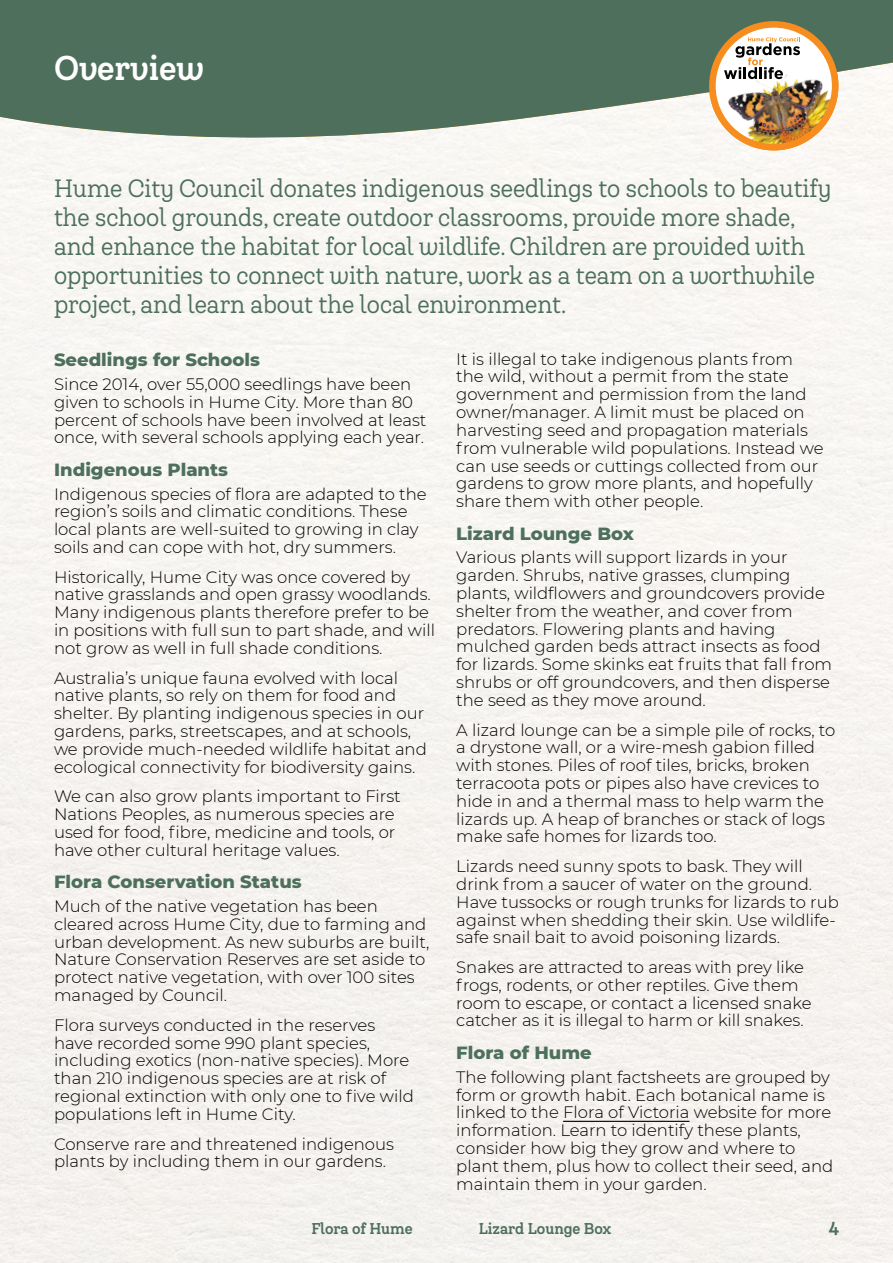
<style>
.page{position:relative;width:893px;height:1263px;background:#fff}
.page>*{position:absolute;margin:0;border:0;box-sizing:border-box;transform-origin:0 0}
.Main_header_Intro{font:700 33px "Queulat Cnd Alt Soft";color:#fff}
.Intro_Para_Green{font:24px/28.8px "Queulat Cnd Alt Soft";color:#4d6f5c}
.Heading_2__Bold_11pt__dark_green{font:800 18px "Montserrat";color:#4d6f5c}
.t1{font:700 18px "Queulat Cnd Alt Soft";color:#4d6f5c}
.t2{font:300 16.5px/17.9px "Montserrat";color:#000}
.t3{font:700 15px "Queulat Cnd Alt Soft";color:#4d6f5c}
</style>
<div class="page">
<svg style="left:0;top:0;width:893px;height:160px;fill:#4d6f5c"></svg>
<img style="left:711px;top:23px;width:125px;height:126px;border-radius:50%">
<div style="left:709px;top:21px;width:129px;height:129px;border:7px solid #f78d1e;border-radius:50%"></div>
<svg style="left:724px;top:37px;width:76px;height:42px"></svg>
<hr style="left:563px;top:1121px;width:126px;height:1px;background:#000">
<p class="Main_header_Intro" style="left:54px;top:46px;width:152px">Overview</p>
<p class="Intro_Para_Green" style="left:54px;top:174px;width:779px">Hume City Council donates indigenous seedlings to schools to beautify the school grounds, create outdoor classrooms, provide more shade, and enhance the habitat for local wildlife. Children are provided with opportunities to connect with nature, work as a team on a worthwhile project, and learn about the local environment.</p>
<p class="t2" style="left:456px;top:349px;width:369px">It is illegal to take indigenous plants from the wild, without a permit from the state government and permission from the land owner/manager. A limit must be placed on harvesting seed and propagation materials from vulnerable wild populations. Instead we can use seeds or cuttings collected from our gardens to grow more plants, and hopefully share them with other people.</p>
<p class="Heading_2__Bold_11pt__dark_green" style="left:456px;top:520px;width:179px">Lizard Lounge Box</p>
<p class="t2" style="left:456px;top:548px;width:377px">Various plants will support lizards in your garden. Shrubs, native grasses, clumping plants, wildflowers and groundcovers provide shelter from the weather, and cover from predators. Flowering plants and having mulched garden beds attract insects as food for lizards. Some skinks eat fruits that fall from shrubs or off groundcovers, and then disperse the seed as they move around.</p>
<p class="t2" style="left:456px;top:720px;width:381px">A lizard lounge can be a simple pile of rocks, to a drystone wall, or a wire-mesh gabion filled with stones. Piles of roof tiles, bricks, broken terracoota pots or pipes also have crevices to hide in and a thermal mass to help warm the lizards up. A heap of branches or stack of logs make safe homes for lizards too.</p>
<p class="t2" style="left:456px;top:857px;width:384px">Lizards need sunny spots to bask. They will drink from a saucer of water on the ground.<br>Have tussocks or rough trunks for lizards to rub against when shedding their skin. Use wildlife&shy;safe snail bait to avoid poisoning lizards.</p>
<p class="t2" style="left:456px;top:958px;width:357px">Snakes are attracted to areas with prey like frogs, rodents, or other reptiles. Give them room to escape, or contact a licensed snake catcher as it is illegal to harm or kill snakes.</p>
<p class="Heading_2__Bold_11pt__dark_green" style="left:456px;top:1039px;width:137px">Flora of Hume</p>
<p class="t2" style="left:456px;top:1067px;width:379px">The following plant factsheets are grouped by form or growth habit. Each botanical name is linked to the Flora of Victoria website for more information. Learn to identify these plants, consider how big they grow and where to plant them, plus how to collect their seed, and maintain them in your garden.</p>
<p class="Heading_2__Bold_11pt__dark_green" style="left:54px;top:347px;width:208px">Seedlings for Schools</p>
<p class="t2" style="left:54px;top:375px;width:374px">Since 2014, over 55,000 seedlings have been given to schools in Hume City. More than 80 percent of schools have been involved at least once, with several schools applying each year.</p>
<p class="Heading_2__Bold_11pt__dark_green" style="left:54px;top:456px;width:176px">Indigenous Plants</p>
<p class="t2" style="left:54px;top:484px;width:374px">Indigenous species of flora are adapted to the region’s soils and climatic conditions. These local plants are well-suited to growing in clay soils and can cope with hot, dry summers.</p>
<p class="t2" style="left:54px;top:567px;width:382px">Historically, Hume City was once covered by native grasslands and open grassy woodlands.<br>Many indigenous plants therefore prefer to be in positions with full sun to part shade, and will not grow as well in full shade conditions.</p>
<p class="t2" style="left:54px;top:668px;width:374px">Australia’s unique fauna evolved with local native plants, so rely on them for food and shelter. By planting indigenous species in our gardens, parks, streetscapes, and at schools, we provide much-needed wildlife habitat and ecological connectivity for biodiversity gains.</p>
<p class="t2" style="left:54px;top:787px;width:348px">We can also grow plants important to First Nations Peoples, as numerous species are used for food, fibre, medicine and tools, or have other cultural heritage values.</p>
<p class="Heading_2__Bold_11pt__dark_green" style="left:54px;top:869px;width:249px">Flora Conservation Status</p>
<p class="t2" style="left:54px;top:897px;width:377px">Much of the native vegetation has been cleared across Hume City, due to farming and urban development. As new suburbs are built, Nature Conservation Reserves are set aside to protect native vegetation, with over 100 sites managed by Council.</p>
<p class="t2" style="left:54px;top:1015px;width:361px">Flora surveys conducted in the reserves have recorded some 990 plant species, including exotics (non-native species). More than 210 indigenous species are at risk of regional extinction with only one to five wild populations left in Hume City.</p>
<p class="t2" style="left:54px;top:1134px;width:342px">Conserve rare and threatened indigenous plants by including them in our gardens.</p>
<p class="t3" style="left:312px;top:1218px;width:103px">Flora of Hume</p>
<p class="t3" style="left:479px;top:1218px;width:134px">Lizard Lounge Box</p>
<p class="t1" style="left:829px;top:1216px;width:12px">4</p>
</div>
